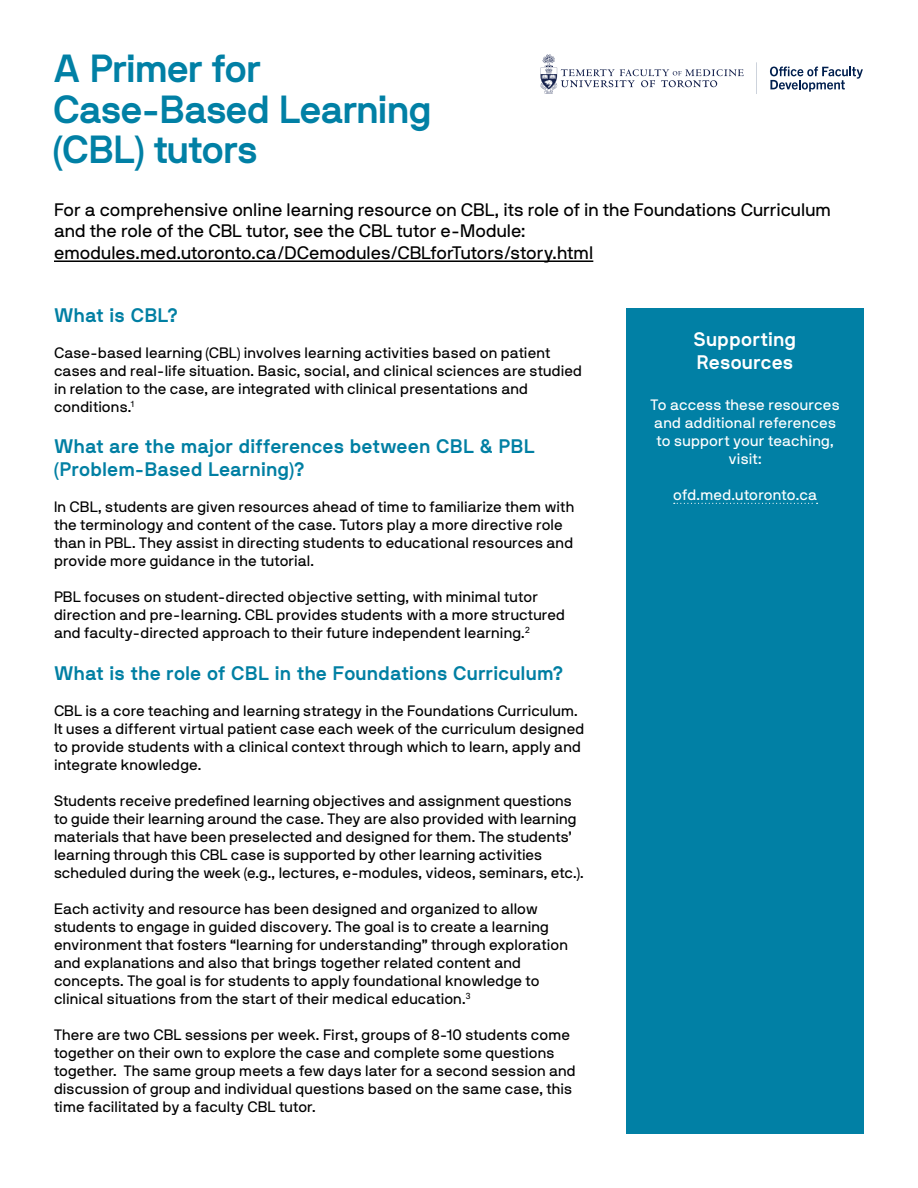
<style>
.page{position:relative;width:918px;height:1188px;background:#fff}
.page>*{position:absolute;margin:0;border:0;box-sizing:border-box;transform-origin:0 0}
.t1{font:700 39px/40.5px "NB International Pro";letter-spacing:-.03em;color:#0180a5}
.Subtitle{font:700 19.5px/23.4px "NB International Pro";color:#007fa3}
.Subtitle-2{font:700 19.5px "NB International Pro";color:#fff}
.Paragraph_Style_1{font:18px/21.6px "NB International Pro";letter-spacing:-.005em;color:#000}
.Paragraph_Style_1-2{font:15px/18px "NB International Pro";letter-spacing:.005em;color:#000}
.Subtitle-3{font:15px/18px "NB International Pro";letter-spacing:.01em;color:#fff;text-align:center}
</style>
<div class="page">
<svg style="left:540px;top:54px;width:204px;height:40px"></svg>
<svg style="left:770px;top:67px;width:93px;height:25px"></svg>
<hr style="left:54px;top:260px;width:539px;height:2px;background:#000">
<div style="left:626px;top:308px;width:238px;height:826px;background:#0180a5"></div>
<svg style="left:674px;top:503px;width:144px;height:1px"></svg>
<p class="t1" style="left:53px;top:48px;width:380px">A Primer for<br>Case-Based Learning (CBL) tutors</p>
<p class="Paragraph_Style_1" style="left:54px;top:198px;width:779px">For a comprehensive online learning resource on CBL, its role of in the Foundations Curriculum and the role of the CBL tutor, see the CBL tutor e-Module: emodules.med.utoronto.ca/DCemodules/CBLforTutors/story.html</p>
<p class="Subtitle" style="left:54px;top:303px;width:126px">What is CBL?</p>
<p class="Paragraph_Style_1-2" style="left:54px;top:343px;width:530px">Case-based learning (CBL) involves learning activities based on patient cases and real-life situation. Basic, social, and clinical sciences are studied in relation to the case, are integrated with clinical presentations and conditions.<sup>1</sup></p>
<p class="Subtitle" style="left:54px;top:434px;width:483px">What are the major differences between CBL &amp; PBL (Problem-Based Learning)?</p>
<p class="Paragraph_Style_1-2" style="left:54px;top:498px;width:522px">In CBL, students are given resources ahead of time to familiarize them with the terminology and content of the case. Tutors play a more directive role than in PBL. They assist in directing students to educational resources and provide more guidance in the tutorial.</p>
<p class="Paragraph_Style_1-2" style="left:54px;top:588px;width:513px">PBL focuses on student-directed objective setting, with minimal tutor direction and pre-learning. CBL provides students with a more structured and faculty-directed approach to their future independent learning.<sup>2</sup></p>
<p class="Subtitle" style="left:54px;top:661px;width:511px">What is the role of CBL in the Foundations Curriculum?</p>
<p class="Paragraph_Style_1-2" style="left:54px;top:701px;width:532px">CBL is a core teaching and learning strategy in the Foundations Curriculum.<br>It uses a different virtual patient case each week of the curriculum designed to provide students with a clinical context through which to learn, apply and integrate knowledge.</p>
<p class="Paragraph_Style_1-2" style="left:54px;top:791px;width:531px">Students receive predefined learning objectives and assignment questions to guide their learning around the case. They are also provided with learning materials that have been preselected and designed for them. The students’ learning through this CBL case is supported by other learning activities scheduled during the week (e.g., lectures, e-modules, videos, seminars, etc.).</p>
<p class="Paragraph_Style_1-2" style="left:54px;top:899px;width:515px">Each activity and resource has been designed and organized to allow students to engage in guided discovery. The goal is to create a learning environment that fosters “learning for understanding” through exploration and explanations and also that brings together related content and concepts. The goal is for students to apply foundational knowledge to clinical situations from the start of their medical education.<sup>3</sup></p>
<p class="Paragraph_Style_1-2" style="left:54px;top:1025px;width:523px">There are two CBL sessions per week. First, groups of 8-10 students come together on their own to explore the case and complete some questions together. The same group meets a few days later for a second session and discussion of group and individual questions based on the same case, this time facilitated by a faculty CBL tutor.</p>
<p class="Subtitle-2" style="left:694px;top:327px;width:104px">Supporting</p>
<p class="Subtitle-2" style="left:697px;top:351px;width:98px">Resources</p>
<p class="Subtitle-3" style="left:651px;top:396px;width:191px">To access these resources and additional references to support your teaching, visit:</p>
<p class="Subtitle-3" style="left:673px;top:486px;width:145px">ofd.med.utoronto.ca</p>
</div>
